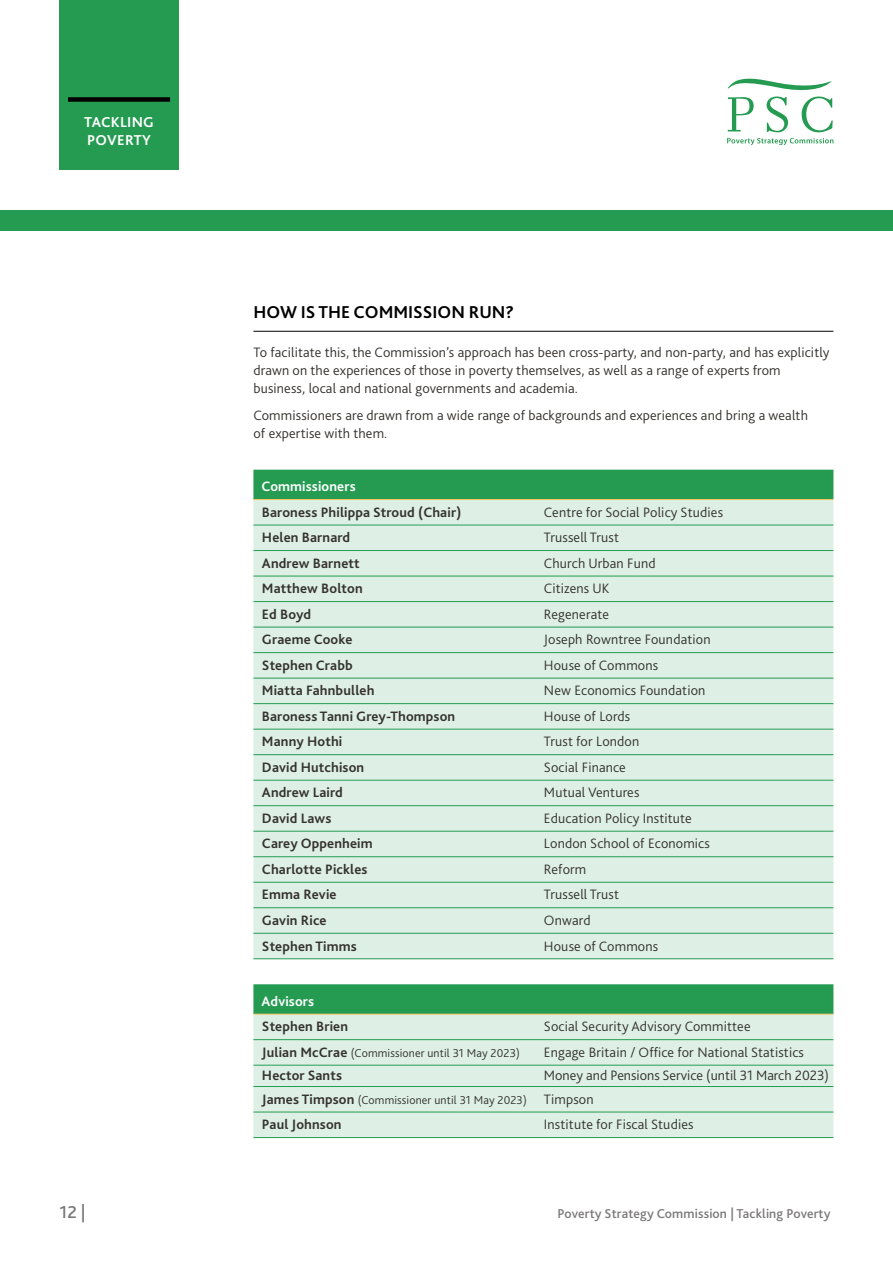
<style>
.page{position:relative;width:893px;height:1263px;background:#fff}
.page>*{position:absolute;margin:0;border:0;box-sizing:border-box;transform-origin:0 0}
.Sub_Title_level_1__CAP_underlined{font:700 18px "Bliss 2";color:#000}
.t1{font:500 18px "Bliss 2";color:#7b7879}
.t2{font:700 15px/18px "Bliss 2";letter-spacing:.02em;color:#fff}
.body_9_5{font:300 14.25px "Bliss 2";letter-spacing:.01em;color:#35322f}
.Body_9_5{font:300 14.25px/18px "Bliss 2";letter-spacing:.01em;color:#35322f}
.body_9_5-2{font:700 14.25px "Bliss 2";letter-spacing:.01em;color:#35322f}
.body_9_5-3{font:700 14.25px "Bliss 2";letter-spacing:.01em;color:#fff}
.t3{font:500 13.5px "Bliss 2";letter-spacing:.01em;color:#7b7879}
.body_9_5-4{font:300 12px "Bliss 2";letter-spacing:.01em;color:#35322f}
.s1{font-weight:700;font-size:14.25px}
.s2{font-size:14.25px}
</style>
<div class="page">
<div style="left:0;top:210px;width:893px;height:21px;background:#259b52"></div>
<div style="left:60px;top:0;width:119px;height:170px;background:#259b52"></div>
<div style="left:68px;top:97px;width:102px;height:5px;background:#000"></div>
<svg style="left:727px;top:138px;width:106px;height:7px"></svg>
<svg style="left:727px;top:78px;width:106px;height:54px"></svg>
<hr style="left:253px;top:331px;width:580px;height:1px;background:#000">
<div style="left:253px;top:470px;width:580px;height:29px;background:#259b52"></div>
<svg style="left:253px;top:500px;width:580px;height:637px;background:#d4ebdd"></svg>
<hr style="left:253px;top:1014px;width:580px;height:1px;background:#f2c360">
<hr style="left:253px;top:525px;width:580px;height:1px;background:#259b52">
<hr style="left:253px;top:550px;width:580px;height:1px;background:#259b52">
<hr style="left:253px;top:576px;width:580px;height:1px;background:#259b52">
<hr style="left:253px;top:601px;width:580px;height:1px;background:#259b52">
<hr style="left:253px;top:627px;width:580px;height:1px;background:#259b52">
<hr style="left:253px;top:652px;width:580px;height:1px;background:#259b52">
<hr style="left:253px;top:678px;width:580px;height:1px;background:#259b52">
<hr style="left:253px;top:703px;width:580px;height:1px;background:#259b52">
<hr style="left:253px;top:729px;width:580px;height:1px;background:#259b52">
<hr style="left:253px;top:754px;width:580px;height:1px;background:#259b52">
<hr style="left:253px;top:780px;width:580px;height:1px;background:#259b52">
<hr style="left:253px;top:805px;width:580px;height:1px;background:#259b52">
<hr style="left:253px;top:831px;width:580px;height:1px;background:#259b52">
<hr style="left:253px;top:856px;width:580px;height:1px;background:#259b52">
<hr style="left:253px;top:882px;width:580px;height:1px;background:#259b52">
<hr style="left:253px;top:907px;width:580px;height:1px;background:#259b52">
<hr style="left:253px;top:933px;width:580px;height:1px;background:#259b52">
<hr style="left:253px;top:499px;width:580px;height:1px;background:#f2c360">
<hr style="left:253px;top:958px;width:580px;height:1px;background:#259b52">
<hr style="left:253px;top:1039px;width:580px;height:1px;background:#259b52">
<hr style="left:253px;top:1065px;width:580px;height:1px;background:#259b52">
<hr style="left:253px;top:1086px;width:580px;height:1px;background:#259b52">
<hr style="left:253px;top:1112px;width:580px;height:1px;background:#259b52">
<hr style="left:253px;top:1137px;width:580px;height:1px;background:#259b52">
<p class="t2" style="left:84px;top:113px;width:71px">TACKLING<br>POVERTY</p>
<p class="Sub_Title_level_1__CAP_underlined" style="left:253px;top:301px;width:262px">HOW IS THE COMMISSION RUN?</p>
<p class="Body_9_5" style="left:253px;top:343px;width:578px">To facilitate this, the Commission’s approach has been cross-party, and non-party, and has explicitly drawn on the experiences of those in poverty themselves, as well as a range of experts from business, local and national governments and academia.</p>
<p class="Body_9_5" style="left:253px;top:406px;width:556px">Commissioners are drawn from a wide range of backgrounds and experiences and bring a wealth of expertise with them.</p>
<p class="body_9_5-3" style="left:262px;top:477px;width:96px">Commissioners</p>
<p class="body_9_5-2" style="left:262px;top:503px;width:201px">Baroness Philippa Stroud (Chair)</p>
<p class="body_9_5" style="left:544px;top:503px;width:181px">Centre for Social Policy Studies</p>
<p class="body_9_5-2" style="left:262px;top:529px;width:90px">Helen Barnard</p>
<p class="body_9_5" style="left:544px;top:529px;width:77px">Trussell Trust</p>
<p class="body_9_5-2" style="left:262px;top:554px;width:99px">Andrew Barnett</p>
<p class="body_9_5" style="left:544px;top:554px;width:113px">Church Urban Fund</p>
<p class="body_9_5-2" style="left:262px;top:580px;width:102px">Matthew Bolton</p>
<p class="body_9_5" style="left:544px;top:580px;width:67px">Citizens UK</p>
<p class="body_9_5-2" style="left:262px;top:605px;width:51px">Ed Boyd</p>
<p class="body_9_5" style="left:544px;top:605px;width:67px">Regenerate</p>
<p class="body_9_5-2" style="left:262px;top:631px;width:92px">Graeme Cooke</p>
<p class="body_9_5" style="left:544px;top:631px;width:168px">Joseph Rowntree Foundation</p>
<p class="body_9_5-2" style="left:262px;top:656px;width:92px">Stephen Crabb</p>
<p class="body_9_5" style="left:544px;top:656px;width:116px">House of Commons</p>
<p class="body_9_5-2" style="left:262px;top:682px;width:114px">Miatta Fahnbulleh</p>
<p class="body_9_5" style="left:544px;top:682px;width:163px">New Economics Foundation</p>
<p class="body_9_5-2" style="left:262px;top:707px;width:195px">Baroness Tanni Grey-Thompson</p>
<p class="body_9_5" style="left:544px;top:707px;width:88px">House of Lords</p>
<p class="body_9_5-2" style="left:262px;top:733px;width:82px">Manny Hothi</p>
<p class="body_9_5" style="left:544px;top:733px;width:97px">Trust for London</p>
<p class="body_9_5-2" style="left:262px;top:758px;width:104px">David Hutchison</p>
<p class="body_9_5" style="left:544px;top:758px;width:83px">Social Finance</p>
<p class="body_9_5-2" style="left:262px;top:784px;width:82px">Andrew Laird</p>
<p class="body_9_5" style="left:544px;top:784px;width:97px">Mutual Ventures</p>
<p class="body_9_5-2" style="left:262px;top:809px;width:71px">David Laws</p>
<p class="body_9_5" style="left:544px;top:809px;width:149px">Education Policy Institute</p>
<p class="body_9_5-2" style="left:262px;top:835px;width:112px">Carey Oppenheim</p>
<p class="body_9_5" style="left:544px;top:835px;width:167px">London School of Economics</p>
<p class="body_9_5-2" style="left:262px;top:860px;width:107px">Charlotte Pickles</p>
<p class="body_9_5" style="left:544px;top:860px;width:44px">Reform</p>
<p class="body_9_5-2" style="left:262px;top:886px;width:76px">Emma Revie</p>
<p class="body_9_5" style="left:544px;top:886px;width:77px">Trussell Trust</p>
<p class="body_9_5-2" style="left:262px;top:911px;width:66px">Gavin Rice</p>
<p class="body_9_5" style="left:544px;top:911px;width:48px">Onward</p>
<p class="body_9_5-2" style="left:262px;top:937px;width:96px">Stephen Timms</p>
<p class="body_9_5" style="left:544px;top:937px;width:116px">House of Commons</p>
<p class="body_9_5-3" style="left:262px;top:992px;width:54px">Advisors</p>
<p class="body_9_5-2" style="left:262px;top:1018px;width:88px">Stephen Brien</p>
<p class="body_9_5" style="left:544px;top:1018px;width:208px">Social Security Advisory Committee</p>
<p class="body_9_5-4" style="left:262px;top:1045px;width:259px"><span class="s1">Julian McCrae</span> (Commissioner until 31 May 2023)</p>
<p class="body_9_5" style="left:544px;top:1043px;width:262px">Engage Britain / Office for National Statistics</p>
<p class="body_9_5-2" style="left:262px;top:1067px;width:82px">Hector Sants</p>
<p class="body_9_5" style="left:544px;top:1067px;width:287px">Money and Pensions Service (until 31 March 2023)</p>
<p class="body_9_5-4" style="left:262px;top:1092px;width:333px"><span class="s1">James Timpson</span> (Commissioner until 31 May 2023) <span class="s2">Timpson</span></p>
<p class="body_9_5-2" style="left:262px;top:1116px;width:81px">Paul Johnson</p>
<p class="body_9_5" style="left:544px;top:1116px;width:151px">Institute for Fiscal Studies</p>
<p class="t1" style="left:60px;top:1201px;width:28px">12 |</p>
<p class="t3" style="left:558px;top:1205px;width:274px">Poverty Strategy Commission | Tackling Poverty</p>
</div>
